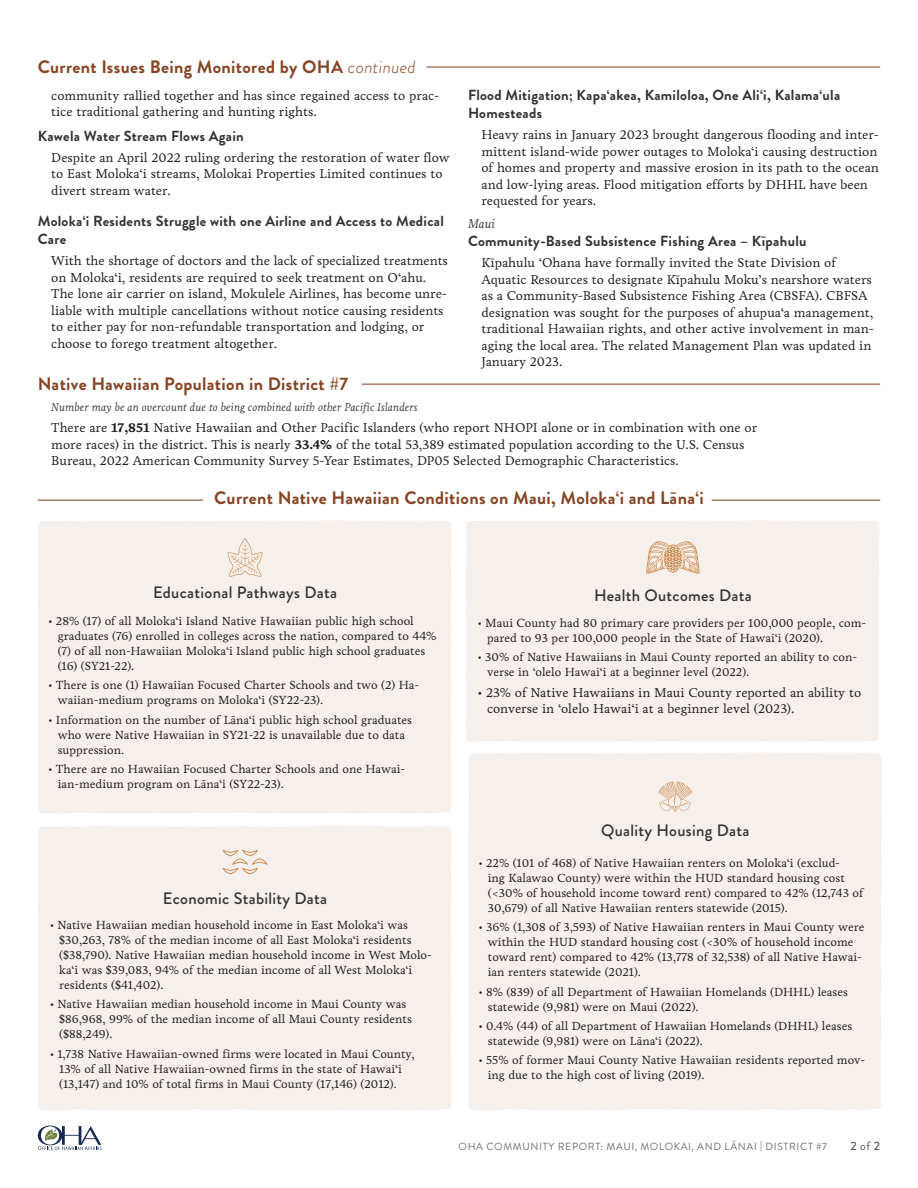
<style>
.page{position:relative;width:918px;height:1188px;background:#fff}
.page>*{position:absolute;margin:0;border:0;box-sizing:border-box;transform-origin:0 0}
.t1{font:700 18px "Brandon Grotesque";letter-spacing:.02em;color:#854423}
.t2{font:500 16.5px "Brandon Grotesque";letter-spacing:.02em;color:#333233}
.t3{font:700 14.7px/18px "Brandon Grotesque";letter-spacing:.02em;color:#333233}
.t4{font:13.2px/16.5px "Livory";color:#231f20}
.t5{font:italic 13.2px "Livory";color:#3e3e3f}
.t6{font:12px/15px "Livory";color:#231f20}
.t7{font:500 12px "Brandon Grotesque";color:#57585a}
.t8{font:italic 11.7px "Livory";color:#3c3c3d}
.t9{font:10.35px "Brandon Grotesque";letter-spacing:.06em;color:#6c6d70}
.s1{font-weight:300;font-style:italic}
.s2{font-weight:700}
.s3{font-weight:400}
</style>
<div class="page">
<svg style="left:38px;top:1126px;width:64px;height:24px"></svg>
<div style="left:38px;top:520px;width:414px;height:293px;background:#f6f0ed"></div>
<svg style="left:432px;top:520px;width:20px;height:51px"></svg>
<svg style="left:371px;top:520px;width:26px;height:3px"></svg>
<div style="left:466px;top:520px;width:413px;height:222px;background:#f6f0ed"></div>
<svg style="left:860px;top:520px;width:20px;height:38px"></svg>
<svg style="left:799px;top:520px;width:26px;height:2px"></svg>
<div style="left:38px;top:826px;width:414px;height:284px;background:#f6f0ed"></div>
<svg style="left:432px;top:826px;width:20px;height:48px"></svg>
<svg style="left:371px;top:826px;width:26px;height:2px"></svg>
<svg style="left:228px;top:538px;width:35px;height:39px"></svg>
<svg style="left:222px;top:850px;width:46px;height:24px"></svg>
<svg style="left:646px;top:541px;width:53px;height:33px;background:#e5c9b0"></svg>
<hr style="left:712px;top:500px;width:168px;height:1px;background:#7f3b1c">
<hr style="left:38px;top:500px;width:165px;height:1px;background:#7f3b1c">
<hr style="left:427px;top:67px;width:453px;height:1px;background:#7f3b1c">
<hr style="left:362px;top:384px;width:518px;height:1px;background:#7f3b1c">
<div style="left:468px;top:752px;width:414px;height:358px;background:#f6f0ed"></div>
<svg style="left:881px;top:791px;width:1px;height:23px"></svg>
<svg style="left:862px;top:752px;width:20px;height:33px"></svg>
<svg style="left:802px;top:753px;width:25px;height:2px"></svg>
<svg style="left:658px;top:782px;width:34px;height:30px"></svg>
<p class="t1" style="left:38px;top:55px;width:379px">Current Issues Being Monitored by OHA <span class="s1">continued</span></p>
<p class="t4" style="left:51px;top:87px;width:390px">community rallied together and has since regained access to prac&shy;tice traditional gathering and hunting rights.</p>
<p class="t3" style="left:38px;top:127px;width:208px">Kawela Water Stream Flows Again</p>
<p class="t4" style="left:51px;top:149px;width:400px">Despite an April 2022 ruling ordering the restoration of water flow to East Moloka‘i streams, Molokai Properties Limited continues to divert stream water.</p>
<p class="t3" style="left:38px;top:213px;width:408px">Moloka‘i Residents Struggle with one Airline and Access to Medical<br>Care</p>
<p class="t4" style="left:51px;top:253px;width:398px">With the shortage of doctors and the lack of specialized treatments on Moloka‘i, residents are required to seek treatment on O‘ahu.<br>The lone air carrier on island, Mokulele Airlines, has become unre&shy;liable with multiple cancellations without notice causing residents to either pay for non-refundable transportation and lodging, or choose to forego treatment altogether.</p>
<p class="t3" style="left:468px;top:86px;width:374px">Flood Mitigation; Kapa‘akea, Kamiloloa, One Ali‘i, Kalama‘ula<br>Homesteads</p>
<p class="t4" style="left:482px;top:126px;width:399px">Heavy rains in January 2023 brought dangerous flooding and inter&shy;mittent island-wide power outages to Moloka‘i causing destruction of homes and property and massive erosion in its path to the ocean and low-lying areas. Flood mitigation efforts by DHHL have been requested for years.</p>
<p class="t5" style="left:468px;top:216px;width:29px">Maui</p>
<p class="t3" style="left:468px;top:233px;width:340px">Community-Based Subsistence Fishing Area – Kīpahulu</p>
<p class="t4" style="left:482px;top:255px;width:394px">Kīpahulu ‘Ohana have formally invited the State Division of Aquatic Resources to designate Kīpahulu Moku’s nearshore waters as a Community-Based Subsistence Fishing Area (CBSFA). CBFSA designation was sought for the purposes of ahupua‘a management, traditional Hawaiian rights, and other active involvement in man&shy;aging the local area. The related Management Plan was updated in January 2023.</p>
<p class="t1" style="left:38px;top:372px;width:312px">Native Hawaiian Population in District #7</p>
<p class="t8" style="left:51px;top:400px;width:368px">Number may be an overcount due to being combined with other Pacific Islanders</p>
<p class="t4" style="left:51px;top:420px;width:708px">There are <span class="s2">17,851</span> Native Hawaiian and Other Pacific Islanders (who report NHOPI alone or in combination with one or more races) in the district. This is nearly <span class="s2">33.4%</span> of the total 53,389 estimated population according to the U.S. Census<br>Bureau, 2022 American Community Survey 5-Year Estimates, DP05 Selected Demographic Characteristics.</p>
<p class="t1" style="left:214px;top:485px;width:491px">Current Native Hawaiian Conditions on Maui, Moloka‘i and Lāna‘i</p>
<p class="t2" style="left:153px;top:581px;width:185px">Educational Pathways Data</p>
<p class="t2" style="left:594px;top:584px;width:159px">Health Outcomes Data</p>
<p class="t6" style="left:58px;top:613px;width:380px;text-indent:-9px">• 28% (17) of all Moloka‘i Island Native Hawaiian public high school graduates (76) enrolled in colleges across the nation, compared to 44% (7) of all non-Hawaiian Moloka‘i Island public high school graduates (16) (SY21-22).</p>
<p class="t6" style="left:58px;top:678px;width:363px;text-indent:-9px">• There is one (1) Hawaiian Focused Charter Schools and two (2) Ha&shy;waiian-medium programs on Moloka‘i (SY22-23).</p>
<p class="t6" style="left:58px;top:712px;width:356px;text-indent:-9px">• Information on the number of Lāna‘i public high school graduates who were Native Hawaiian in SY21-22 is unavailable due to data suppression.</p>
<p class="t6" style="left:58px;top:761px;width:349px;text-indent:-9px">• There are no Hawaiian Focused Charter Schools and one Hawai&shy;ian-medium program on Lāna‘i (SY22-23).</p>
<p class="t2" style="left:163px;top:887px;width:166px">Economic Stability Data</p>
<p class="t6" style="left:59px;top:918px;width:374px;text-indent:-9px">• Native Hawaiian median household income in East Moloka‘i was $30,263, 78% of the median income of all East Moloka‘i residents ($38,790). Native Hawaiian median household income in West Molo&shy;ka‘i was $39,083, 94% of the median income of all West Moloka‘i residents ($41,402).</p>
<p class="t6" style="left:59px;top:997px;width:354px;text-indent:-9px">• Native Hawaiian median household income in Maui County was $86,968, 99% of the median income of all Maui County residents ($88,249).</p>
<p class="t6" style="left:59px;top:1046px;width:357px;text-indent:-9px">• 1,738 Native Hawaiian-owned firms were located in Maui County,<br>13% of all Native Hawaiian-owned firms in the state of Hawai‘i (13,147) and 10% of total firms in Maui County (17,146) (2012).</p>
<p class="t6" style="left:487px;top:615px;width:381px;text-indent:-9px">• Maui County had 80 primary care providers per 100,000 people, com&shy;pared to 93 per 100,000 people in the State of Hawai‘i (2020).</p>
<p class="t6" style="left:487px;top:649px;width:372px;text-indent:-9px">• 30% of Native Hawaiians in Maui County reported an ability to con&shy;verse in ‘olelo Hawai‘i at a beginner level (2022).</p>
<p class="t4" style="left:487px;top:684px;width:376px;text-indent:-9px">• 23% of Native Hawaiians in Maui County reported an ability to converse in ‘olelo Hawai‘i at a beginner level (2023).</p>
<p class="t2" style="left:601px;top:819px;width:150px">Quality Housing Data</p>
<p class="t6" style="left:488px;top:856px;width:377px;text-indent:-9px">• 22% (101 of 468) of Native Hawaiian renters on Moloka‘i (exclud-<br>ing Kalawao County) were within the HUD standard housing cost (&lt;30% of household income toward rent) compared to 42% (12,743 of 30,679) of all Native Hawaiian renters statewide (2015).</p>
<p class="t6" style="left:488px;top:920px;width:378px;text-indent:-9px">• 36% (1,308 of 3,593) of Native Hawaiian renters in Maui County were within the HUD standard housing cost (&lt;30% of household income toward rent) compared to 42% (13,778 of 32,538) of all Native Hawai&shy;ian renters statewide (2021).</p>
<p class="t6" style="left:488px;top:984px;width:362px;text-indent:-9px">• 8% (839) of all Department of Hawaiian Homelands (DHHL) leases statewide (9,981) were on Maui (2022).</p>
<p class="t6" style="left:488px;top:1019px;width:366px;text-indent:-9px">• 0.4% (44) of all Department of Hawaiian Homelands (DHHL) leases statewide (9,981) were on Lāna‘i (2022).</p>
<p class="t6" style="left:488px;top:1053px;width:379px;text-indent:-9px">• 55% of former Maui County Native Hawaiian residents reported mov&shy;ing due to the high cost of living (2019).</p>
<p class="t9" style="left:459px;top:1139px;width:370px">OHA COMMUNITY REPORT: MAUI, MOLOKAI, AND LĀNAI | DISTRICT #7</p>
<p class="t7" style="left:850px;top:1138px;width:31px">2 <span class="s3">of</span> 2</p>
</div>
